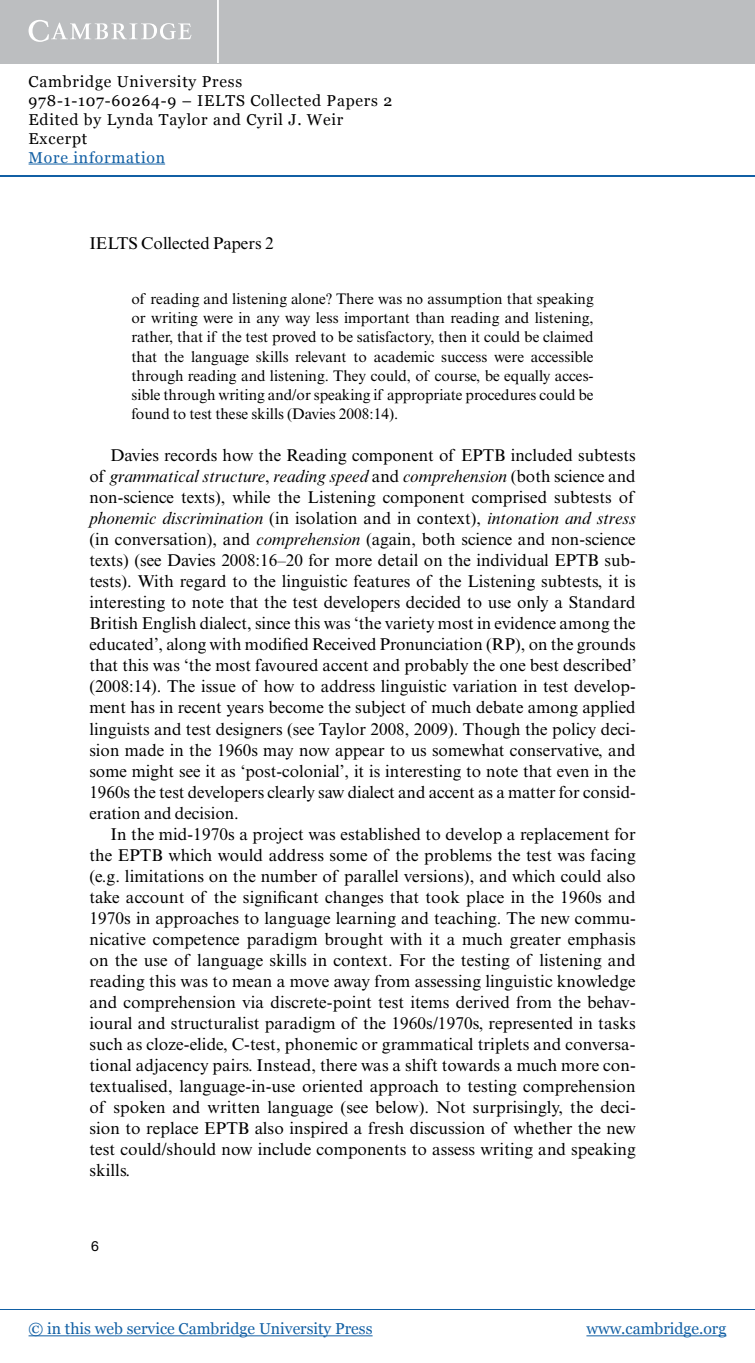
<style>
.page{position:relative;width:755px;height:1363px;background:#fff}
.page>*{position:absolute;margin:0;border:0;box-sizing:border-box;transform-origin:0 0}
.t1{font:17.15px/21px "Times NRMT Pro";color:#000}
.t2{font:15.75px/18.7px "Georgia";letter-spacing:.05em;color:#000}
.t3{font:15.75px "Georgia";color:#115fa4}
.t4{font:15.75px "Georgia";letter-spacing:.05em;color:#115fa4}
.t5{font:15.4px/19.2px "Times NRMT Pro";color:#000;text-align:justify}
.t6{font:14px "Helvetica Neue LT Std";color:#000}
.s1{font-style:italic}
</style>
<div class="page">
<div style="left:0;top:0;width:754px;height:63px;background:#bcbec0"></div>
<hr style="left:217px;top:0;width:2px;height:63px;background:#fff">
<svg style="left:29px;top:20px;width:162px;height:22px"></svg>
<hr style="left:29px;top:164px;width:136px;height:1px;background:#115fa4">
<hr style="left:0;top:175px;width:754px;height:2px;background:#115fa4">
<hr style="left:0;top:1308px;width:754px;height:1px;background:#115fa4">
<hr style="left:29px;top:1335px;width:343px;height:1px;background:#115fa4">
<hr style="left:586px;top:1335px;width:139px;height:1px;background:#115fa4">
<p class="t2" style="left:29px;top:73px;width:365px">Cambridge University Press<br>978-1-107-60264-9 – IELTS Collected Papers 2<br>Edited by Lynda Taylor and Cyril J. Weir<br>Excerpt</p>
<p class="t4" style="left:29px;top:148px;width:138px">More information</p>
<p class="t1" style="left:89px;top:233px;width:185px">IELTS Collected Papers 2</p>
<p class="t5" style="left:131px;top:290px;width:463px">of reading and listening alone? There was no assumption that speaking or writing were in any way less important than reading and listening, rather, that if the test proved to be satisfactory, then it could be claimed that the language skills relevant to academic success were accessible through reading and listening. They could, of course, be equally acces&shy;sible through writing and/or speaking if appropriate procedures could be found to test these skills (Davies 2008:14).</p>
<p class="t1" style="left:89px;top:446px;width:548px;text-indent:21px">Davies records how the Reading component of EPTB included subtests of <span class="s1">grammatical structure</span>, <span class="s1">reading speed</span> and <span class="s1">comprehension</span> (both science and non- science texts), while the Listening component comprised subtests of <span class="s1">phonemic discrimination</span> (in isolation and in context), <span class="s1">intonation and stress </span>(in conversation), and <span class="s1">comprehension</span> (again, both science and non- science texts) (see Davies 2008:16–20 for more detail on the individual EPTB sub&shy;tests). With regard to the linguistic features of the Listening subtests, it is interesting to note that the test developers decided to use only a Standard British English dialect, since this was ‘the variety most in evidence among the educated’, along with modified Received Pronunciation (RP), on the grounds that this was ‘the most favoured accent and probably the one best described’ (2008:14). The issue of how to address linguistic variation in test develop&shy;ment has in recent years become the subject of much debate among applied linguists and test designers (see Taylor 2008, 2009). Though the policy deci&shy;sion made in the 1960s may now appear to us somewhat conservative, and some might see it as ‘post- colonial’, it is interesting to note that even in the 1960s the test developers clearly saw dialect and accent as a matter for consid&shy;eration and decision.</p>
<p class="t1" style="left:89px;top:824px;width:547px;text-align:justify;text-indent:21px">In the mid- 1970s a project was established to develop a replacement for the EPTB which would address some of the problems the test was facing (e.g. limitations on the number of parallel versions), and which could also take account of the significant changes that took place in the 1960s and 1970s in approaches to language learning and teaching. The new commu&shy;nicative competence paradigm brought with it a much greater emphasis on the use of language skills in context. For the testing of listening and reading this was to mean a move away from assessing linguistic knowledge and comprehension via discrete- point test items derived from the behav&shy;ioural and structuralist paradigm of the 1960s/1970s, represented in tasks such as cloze- elide, C- test, phonemic or grammatical triplets and conversa&shy;tional adjacency pairs. Instead, there was a shift towards a much more con&shy;textualised, language- in- use oriented approach to testing comprehension of spoken and written language (see below). Not surprisingly, the deci&shy;sion to replace EPTB also inspired a fresh discussion of whether the new test could/should now include components to assess writing and speaking skills.</p>
<p class="t6" style="left:91px;top:1237px;width:9px">6</p>
<p class="t3" style="left:29px;top:1319px;width:345px">© in this web service Cambridge University Press</p>
<p class="t3" style="left:586px;top:1319px;width:141px">www.cambridge.org</p>
</div>
